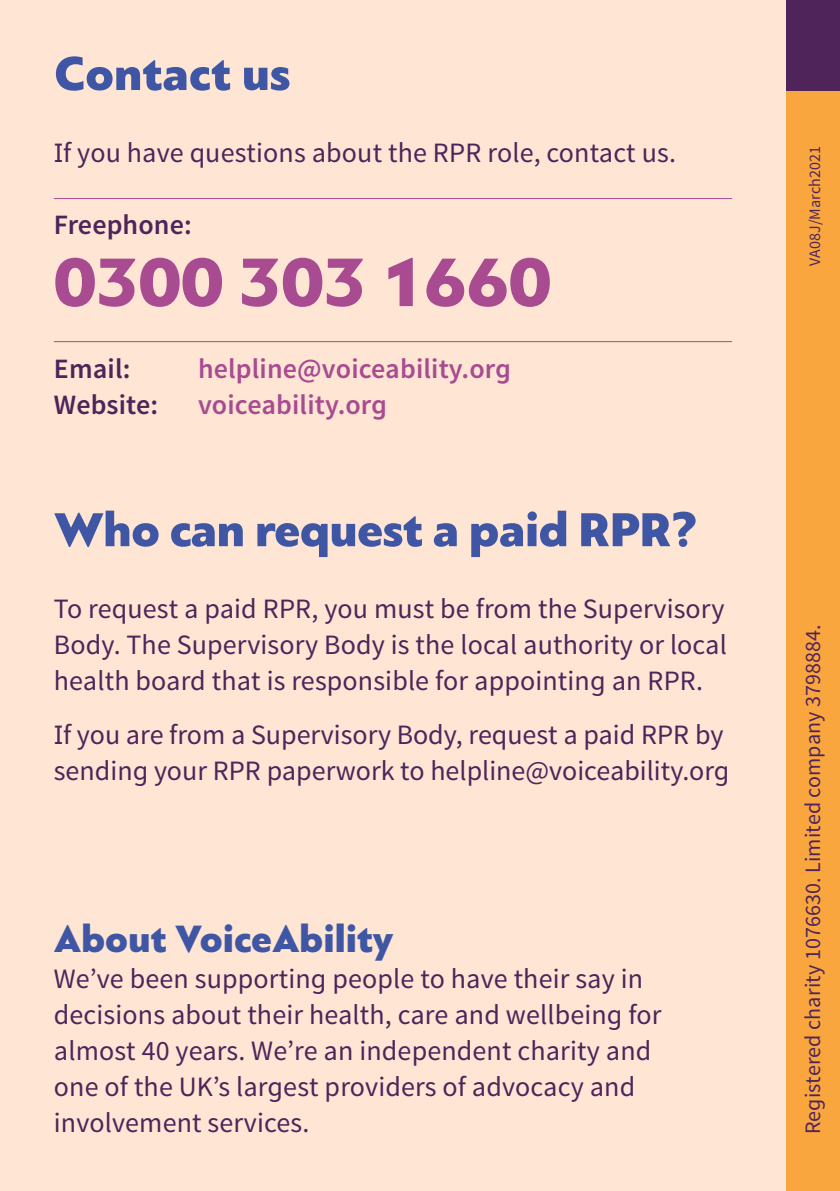
<style>
.page{position:relative;width:840px;height:1191px;background:#fff}
.page>*{position:absolute;margin:0;border:0;box-sizing:border-box;transform-origin:0 0}
.Page_heading_blue{font:900 72px "PF Bague Sans Pro";color:#a84b91}
.Page_heading_blue-2{font:900 50px "PF Bague Sans Pro";letter-spacing:-.01em;color:#3f56a5}
.Page_heading_blue-3{font:900 40px "PF Bague Sans Pro";color:#3f56a5}
.Body_paragraph{font:28px/36px "Source Sans Pro";letter-spacing:.005em;color:#4e245a}
.Label{font:600 28px "Source Sans Pro";letter-spacing:.005em;color:#a84b91}
.Label-2{font:600 28px "Source Sans Pro";letter-spacing:.005em;color:#4e245a}
.Body_paragraph_white{font:22px "Source Sans Pro";letter-spacing:.005em;color:#4e245a}
.Body_paragraph_white-2{font:16px "Source Sans Pro";letter-spacing:.005em;color:#4e245a}
</style>
<div class="page">
<div style="left:0;top:0;width:839px;height:1191px;background:#fee5d4"></div>
<div style="left:786px;top:463px;width:53px;height:728px;background:#faa63f"></div>
<div style="left:786px;top:91px;width:53px;height:372px;background:#faa63f"></div>
<div style="left:785px;top:0;width:54px;height:91px;background:#4e245a"></div>
<hr style="left:54px;top:198px;width:677px;height:1px;background:#a84b91">
<hr style="left:54px;top:341px;width:677px;height:1px;background:#a84b91">
<p class="Page_heading_blue-2" style="left:54px;top:42px;width:238px">Contact us</p>
<p class="Body_paragraph" style="left:54px;top:135px;width:623px">If you have questions about the RPR role, contact us.</p>
<p class="Label-2" style="left:54px;top:207px;width:139px">Freephone:</p>
<p class="Page_heading_blue" style="left:54px;top:237px;width:498px">0300 303 1660</p>
<p class="Label-2" style="left:54px;top:351px;width:78px">Email:</p>
<p class="Label" style="left:198px;top:351px;width:314px">helpline@voiceability.org</p>
<p class="Label-2" style="left:54px;top:387px;width:106px">Website:</p>
<p class="Label" style="left:198px;top:387px;width:191px">voiceability.org</p>
<p class="Page_heading_blue-2" style="left:54px;top:498px;width:645px">Who can request a paid RPR?</p>
<p class="Body_paragraph" style="left:54px;top:591px;width:674px;text-align:justify">To request a paid RPR, you must be from the Supervisory Body. The Supervisory Body is the local authority or local health board that is responsible for appointing an RPR.</p>
<p class="Body_paragraph" style="left:54px;top:717px;width:676px">If you are from a Supervisory Body, request a paid RPR by sending your RPR paperwork to helpline@voiceability.org</p>
<p class="Page_heading_blue-3" style="left:54px;top:914px;width:341px">About VoiceAbility</p>
<p class="Body_paragraph" style="left:54px;top:961px;width:609px">We’ve been supporting people to have their say in decisions about their health, care and wellbeing for almost 40 years. We’re an independent charity and one of the UK’s largest providers of advocacy and involvement services.</p>
<p class="Body_paragraph_white-2" style="left:804px;top:266px;width:121px;rotate:-90deg">VA08J/March2021</p>
<p class="Body_paragraph_white" style="left:798px;top:1134px;width:512px;rotate:-90deg">Registered charity 1076630. Limited company 3798884.</p>
</div>
